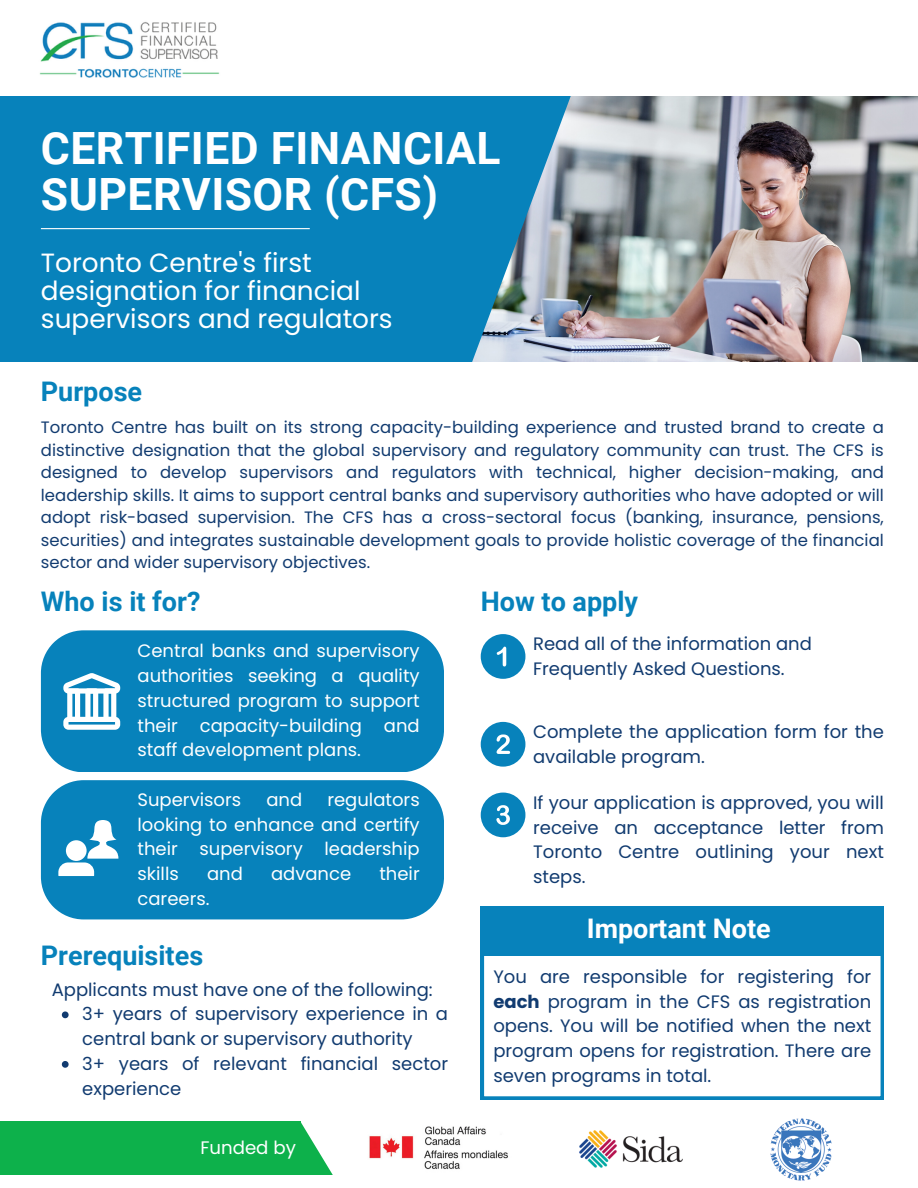
<style>
.page{position:relative;width:918px;height:1188px;background:#fff}
.page>*{position:absolute;margin:0;border:0;box-sizing:border-box;transform-origin:0 0}
.t1{font:700 44.55px/46.2px "Roboto";letter-spacing:.01em;color:#fff}
.t2{font:700 27px "Roboto";color:#0782bb}
.t3{font:700 27px "Roboto";color:#fff}
.t4{font:26.4px/28.2px "Poppins";color:#fff}
.t5{font:18.15px "Poppins";color:#fff}
.t6{font:18px/24.8px "Poppins";color:#113b70}
.t7{font:18px/24.8px "Poppins";color:#fff;text-align:justify}
.t8{font:16.5px/22.5px "Poppins";color:#113b70;text-align:justify}
.s1{font-weight:700}
</style>
<div class="page">
<img style="left:572px;top:96px;width:346px;height:266px">
<svg style="left:0;top:96px;width:572px;height:266px;background:#1586bb"></svg>
<hr style="left:41px;top:228px;width:269px;height:1px;background:#fff">
<div style="left:41px;top:630px;width:403px;height:142px;background:#0782bb"></div>
<div style="left:41px;top:780px;width:403px;height:139px;background:#0782bb"></div>
<svg style="left:63px;top:673px;width:57px;height:57px"></svg>
<div style="left:481px;top:634px;width:44px;height:45px;background:#0782bb;border-radius:50%"></div>
<svg style="left:497px;top:647px;width:9px;height:19px"></svg>
<div style="left:481px;top:722px;width:44px;height:45px;background:#0782bb;border-radius:50%"></div>
<svg style="left:497px;top:734px;width:13px;height:20px"></svg>
<div style="left:481px;top:793px;width:44px;height:44px;background:#0782bb;border-radius:50%"></div>
<svg style="left:496px;top:805px;width:14px;height:20px"></svg>
<svg style="left:300px;top:1121px;width:33px;height:54px"></svg>
<div style="left:0;top:1121px;width:300px;height:54px;background:#0db14b"></div>
<img style="left:369px;top:1126px;width:139px;height:44px">
<img style="left:770px;top:1118px;width:62px;height:63px">
<img style="left:579px;top:1130px;width:104px;height:38px">
<svg style="left:481px;top:956px;width:402px;height:143px"></svg>
<div style="left:481px;top:906px;width:403px;height:50px;background:#0782bb"></div>
<svg style="left:58px;top:819px;width:65px;height:57px"></svg>
<img style="left:39px;top:22px;width:181px;height:56px">
<svg style="left:62px;top:1011px;width:7px;height:7px"></svg>
<svg style="left:62px;top:1061px;width:7px;height:7px"></svg>
<p class="t1" style="left:41px;top:126px;width:461px">CERTIFIED FINANCIAL<br>SUPERVISOR (CFS)</p>
<p class="t4" style="left:41px;top:249px;width:353px">Toronto Centre's first designation for financial supervisors and regulators</p>
<p class="t2" style="left:41px;top:376px;width:103px">Purpose</p>
<p class="t8" style="left:41px;top:416px;width:845px">Toronto Centre has built on its strong capacity-building experience and trusted brand to create a distinctive designation that the global supervisory and regulatory community can trust. The CFS is designed to develop supervisors and regulators with technical, higher decision-making, and leadership skills. It aims to support central banks and supervisory authorities who have adopted or will adopt risk-based supervision. The CFS has a cross-sectoral focus (banking, insurance, pensions, securities) and integrates sustainable development goals to provide holistic coverage of the financial sector and wider supervisory objectives.</p>
<p class="t2" style="left:41px;top:586px;width:161px">Who is it for?</p>
<p class="t7" style="left:138px;top:639px;width:284px">Central banks and supervisory authorities seeking a quality structured program to support their capacity-building and staff development plans.</p>
<p class="t7" style="left:138px;top:787px;width:105px">Supervisors</p>
<p class="t7" style="left:266px;top:787px;width:37px">and</p>
<p class="t7" style="left:138px;top:787px;width:284px;text-indent:190px">regulators looking to enhance and certify their supervisory leadership skills</p>
<p class="t7" style="left:207px;top:862px;width:37px">and</p>
<p class="t7" style="left:271px;top:862px;width:82px">advance</p>
<p class="t7" style="left:379px;top:862px;width:42px">their</p>
<p class="t7" style="left:138px;top:886px;width:74px">careers.</p>
<p class="t2" style="left:41px;top:940px;width:164px">Prerequisites</p>
<p class="t6" style="left:52px;top:977px;width:383px">Applicants must have one of the following:</p>
<p class="t6" style="left:82px;top:1002px;width:367px">3+ years of supervisory experience in a central bank or supervisory authority</p>
<p class="t6" style="left:82px;top:1051px;width:367px">3+ years of relevant financial sector experience</p>
<p class="t5" style="left:200px;top:1135px;width:97px">Funded by</p>
<p class="t2" style="left:481px;top:586px;width:159px">How to apply</p>
<p class="t6" style="left:533px;top:632px;width:280px">Read all of the information and<br>Frequently Asked Questions.</p>
<p class="t6" style="left:533px;top:719px;width:352px">Complete the application form for the available program.</p>
<p class="t6" style="left:533px;top:790px;width:352px;text-align:justify">If your application is approved, you will receive an acceptance letter from Toronto Centre outlining your next steps.</p>
<p class="t3" style="left:587px;top:913px;width:185px">Important Note</p>
<p class="t6" style="left:493px;top:964px;width:379px;text-align:justify">You are responsible for registering for <span class="s1">each</span> program in the CFS as registration opens. You will be notified when the next program opens for registration. There are seven programs in total.</p>
</div>
